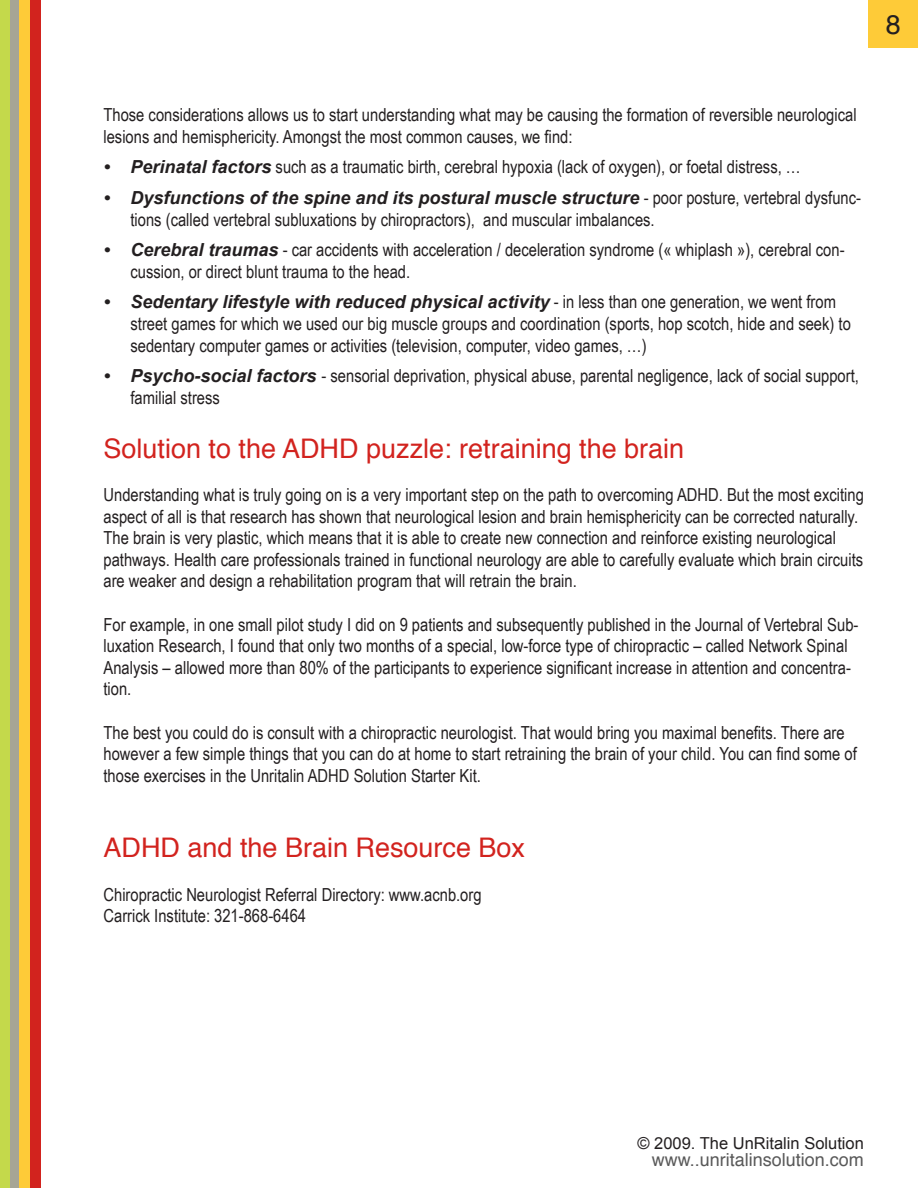
<style>
.page{position:relative;width:918px;height:1188px;background:#fff}
.page>*{position:absolute;margin:0;border:0;box-sizing:border-box;transform-origin:0 0}
.t1{font:27px "Helvetica";color:#d2231e}
.t2{font:27px "Helvetica";color:#231f20}
.t3{font:18px/21.6px "Arial Narrow";color:#231f20}
.t4{font:18px "Helvetica";color:#595959}
.t5{font:16.5px "Arial";color:#231f20}
.s1{font-family:"Arial";font-weight:700;font-style:italic}
</style>
<div class="page">
<div style="left:10px;top:0;width:10px;height:1188px;background:#a6a595"></div>
<div style="left:20px;top:0;width:10px;height:1188px;background:#fecb38"></div>
<div style="left:30px;top:0;width:10px;height:1188px;background:#d2231e"></div>
<div style="left:0;top:0;width:10px;height:1188px;background:#c4d94b"></div>
<div style="left:868px;top:0;width:50px;height:48px;background:#fecb38"></div>
<p class="t2" style="left:886px;top:4px;width:17px">8</p>
<p class="t3" style="left:104px;top:103px;width:755px">Those considerations allows us to start understanding what may be causing the formation of reversible neurological lesions and hemisphericity. Amongst the most common causes, we find:</p>
<p class="t3" style="left:104px;top:155px;width:699px"><span class="s1">• Perinatal factors</span> such as a traumatic birth, cerebral hypoxia (lack of oxygen), or foetal distress, …</p>
<p class="t3" style="left:131px;top:186px;width:732px;text-indent:-27px"><span class="s1">• Dysfunctions of the spine and its postural muscle structure</span> - poor posture, vertebral dysfunc&shy;tions (called vertebral subluxations by chiropractors), and muscular imbalances.</p>
<p class="t3" style="left:131px;top:238px;width:716px;text-indent:-27px"><span class="s1">• Cerebral traumas</span> - car accidents with acceleration / deceleration syndrome (« whiplash »), cerebral con&shy;cussion, or direct blunt trauma to the head.</p>
<p class="t3" style="left:131px;top:290px;width:722px;text-indent:-27px"><span class="s1">• Sedentary lifestyle with reduced physical activity</span> - in less than one generation, we went from street games for which we used our big muscle groups and coordination (sports, hop scotch, hide and seek) to sedentary computer games or activities (television, computer, video games, …)</p>
<p class="t3" style="left:131px;top:364px;width:730px;text-indent:-27px"><span class="s1">• Psycho-social factors</span> - sensorial deprivation, physical abuse, parental negligence, lack of social support, familial stress</p>
<p class="t1" style="left:104px;top:427px;width:582px">Solution to the ADHD puzzle: retraining the brain</p>
<p class="t3" style="left:104px;top:483px;width:762px">Understanding what is truly going on is a very important step on the path to overcoming ADHD. But the most exciting aspect of all is that research has shown that neurological lesion and brain hemisphericity can be corrected naturally.<br>The brain is very plastic, which means that it is able to create new connection and reinforce existing neurological pathways. Health care professionals trained in functional neurology are able to carefully evaluate which brain circuits are weaker and design a rehabilitation program that will retrain the brain.</p>
<p class="t3" style="left:104px;top:613px;width:756px">For example, in one small pilot study I did on 9 patients and subsequently published in the Journal of Vertebral Sub&shy;luxation Research, I found that only two months of a special, low-force type of chiropractic – called Network Spinal Analysis – allowed more than 80% of the participants to experience significant increase in attention and concentra&shy;tion.</p>
<p class="t3" style="left:104px;top:721px;width:755px">The best you could do is consult with a chiropractic neurologist. That would bring you maximal benefits. There are however a few simple things that you can do at home to start retraining the brain of your child. You can find some of those exercises in the Unritalin ADHD Solution Starter Kit.</p>
<p class="t1" style="left:104px;top:827px;width:423px">ADHD and the Brain Resource Box</p>
<p class="t3" style="left:104px;top:883px;width:380px">Chiropractic Neurologist Referral Directory: www.acnb.org</p>
<p class="t3" style="left:104px;top:904px;width:204px">Carrick Institute: 321-868-6464</p>
<p class="t5" style="left:638px;top:1132px;width:228px">© 2009. The UnRitalin Solution</p>
<p class="t4" style="left:652px;top:1146px;width:214px">www..unritalinsolution.com</p>
</div>
